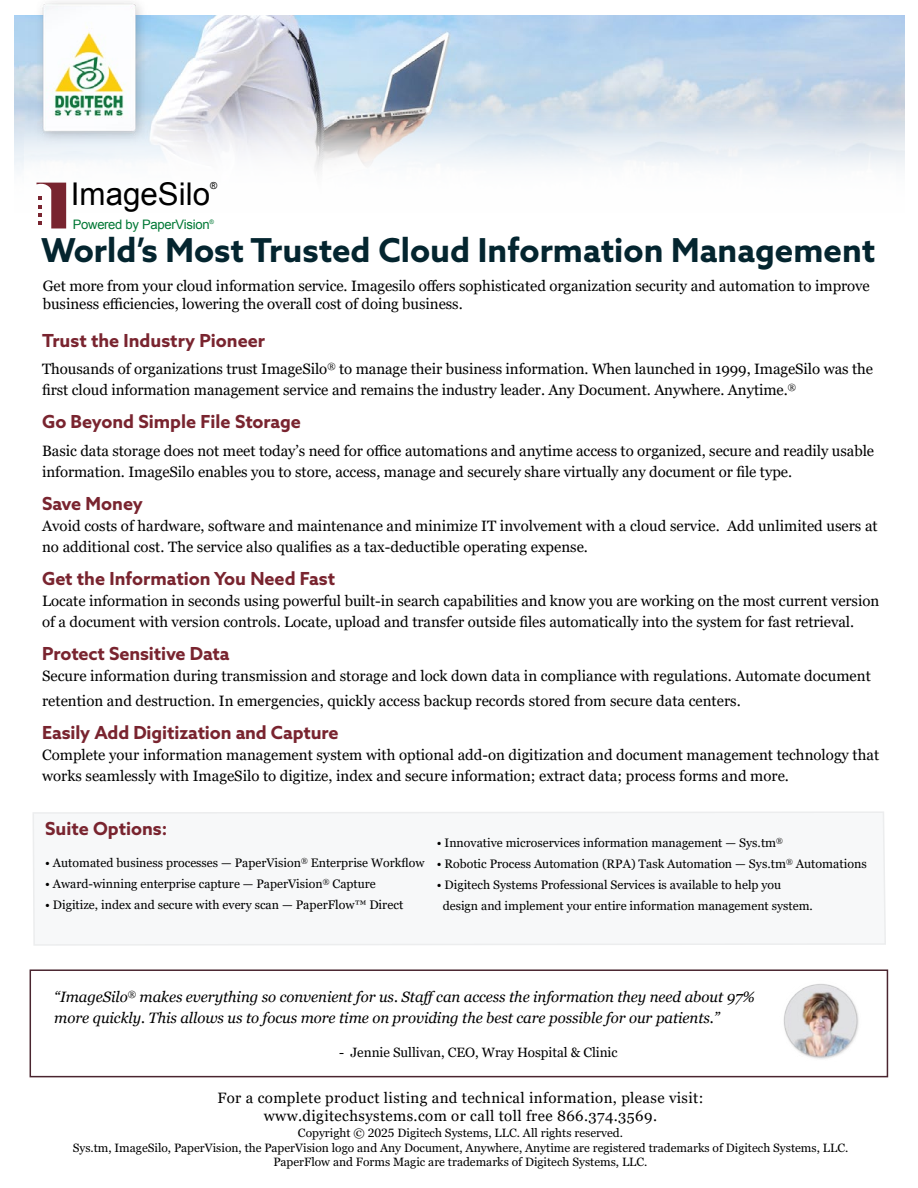
<style>
.page{position:relative;width:918px;height:1188px;background:#fff}
.page>*{position:absolute;margin:0;border:0;box-sizing:border-box;transform-origin:0 0}
.t1{font:700 33px "Azo Sans";color:#04252f}
.t2{font:31.35px "Arial";color:#000}
.t3{font:700 18px "Azo Sans";color:#79242f}
.t4{font:15px/21px "Georgia";letter-spacing:-.005em;color:#000}
.t5{font:italic 15px/21px "Georgia";letter-spacing:-.005em;color:#000}
.t6{font:15px/18px "Georgia";letter-spacing:.025em;color:#000;text-align:center}
.t7{font:13.5px "Georgia";letter-spacing:-.005em;color:#000}
.t8{font:13.05px "Arial";letter-spacing:-.02em;color:#007835}
.t9{font:12.3px/21px "Georgia";color:#000}
.t10{font:12px/14.4px "Georgia Pro";color:#000;text-align:center}
.t11{font:9.75px "Arial";color:#000}
.s1{font-size:12.45px}
</style>
<div class="page">
<img style="left:185px;top:15px;width:720px;height:85px">
<img style="left:185px;top:100px;width:720px;height:5px">
<img style="left:14px;top:105px;width:891px;height:124px">
<img style="left:14px;top:1px;width:171px;height:144px">
<svg style="left:33px;top:811px;width:853px;height:135px"></svg>
<div style="left:30px;top:969px;width:858px;height:108px;border:2px solid #4a252f"></div>
<svg style="left:37px;top:183px;width:29px;height:45px"></svg>
<img style="left:783px;top:984px;width:76px;height:75px">
<h2 class="t2" style="left:71px;top:174px;width:141px">ImageSilo</h2>
<p class="t11" style="left:210px;top:179px;width:9px">®</p>
<p class="t8" style="left:73px;top:216px;width:143px">Powered by PaperVision<sup>®</sup></p>
<h1 class="t1" style="left:41px;top:228px;width:836px">World’s Most Trusted Cloud Information Management</h1>
<p class="t4" style="left:43px;top:277px;width:829px;line-height:18px">Get more from your cloud information service. Imagesilo offers sophisticated organization security and automation to improve business efficiencies, lowering the overall cost of doing business.</p>
<p class="t3" style="left:42px;top:328px;width:225px">Trust the Industry Pioneer</p>
<p class="t4" style="left:42px;top:359px;width:833px">Thousands of organizations trust ImageSilo<sup>®</sup> to manage their business information. When launched in 1999, ImageSilo was the first cloud information management service and remains the industry leader. Any Document. Anywhere. Anytime.<sup>®</sup></p>
<p class="t3" style="left:42px;top:410px;width:260px">Go Beyond Simple File Storage</p>
<p class="t4" style="left:42px;top:440px;width:834px">Basic data storage does not meet today’s need for office automations and anytime access to organized, secure and readily usable information. ImageSilo enables you to store, access, manage and securely share virtually any document or file type.</p>
<p class="t3" style="left:42px;top:491px;width:102px">Save Money</p>
<p class="t4" style="left:42px;top:515px;width:837px">Avoid costs of hardware, software and maintenance and minimize IT involvement with a cloud service. Add unlimited users at no additional cost. The service also qualifies as a tax-deductible operating expense.</p>
<p class="t3" style="left:42px;top:566px;width:294px">Get the Information You Need Fast</p>
<p class="t4" style="left:42px;top:590px;width:839px">Locate information in seconds using powerful built-in search capabilities and know you are working on the most current version of a document with version controls. Locate, upload and transfer outside files automatically into the system for fast retrieval.</p>
<p class="t3" style="left:42px;top:641px;width:189px">Protect Sensitive Data</p>
<p class="t4" style="left:42px;top:663px;width:830px;line-height:25.5px">Secure information during transmission and storage and lock down data in compliance with regulations. Automate document retention and destruction. In emergencies, quickly access backup records stored from secure data centers.</p>
<p class="t3" style="left:42px;top:721px;width:298px">Easily Add Digitization and Capture</p>
<p class="t4" style="left:42px;top:745px;width:839px">Complete your information management system with optional add-on digitization and document management technology that works seamlessly with ImageSilo to digitize, index and secure information; extract data; process forms and more.</p>
<p class="t3" style="left:45px;top:817px;width:124px">Suite Options:</p>
<p class="t9" style="left:45px;top:852px;width:381px">• Automated business processes — PaperVision<sup>®</sup> Enterprise Workflow</p>
<p class="t9" style="left:45px;top:873px;width:332px">• Award-winning enterprise capture — PaperVision<sup>®</sup> Capture</p>
<p class="t9" style="left:45px;top:894px;width:360px">• Digitize, index and secure with every scan <span class="s1">— PaperFlow</span>™ <span class="s1">Direct</span></p>
<p class="t9" style="left:437px;top:833px;width:348px">• Innovative microservices information management <span class="s1">— Sys.tm</span><sup>®</sup></p>
<p class="t9" style="left:437px;top:854px;width:432px">• Robotic Process Automation (RPA) Task Automation <span class="s1">— Sys.tm</span><sup>®</sup> <span class="s1">Automations</span></p>
<p class="t9" style="left:443px;top:875px;width:372px;text-indent:-6px">• Digitech Systems Professional Services is available to help you design and implement your entire information management system.</p>
<p class="t5" style="left:54px;top:986px;width:702px">“ImageSilo<sup>®</sup> makes everything so convenient for us. Staffcan access the information they need about 97% more quickly. This allows us to focus more time on providing the best care possible for our patients.”</p>
<p class="t7" style="left:339px;top:1045px;width:280px">- Jennie Sullivan, CEO, Wray Hospital &amp; Clinic</p>
<p class="t6" style="left:217px;top:1089px;width:488px">For a complete product listing and technical information, please visit: www.digitechsystems.com or call toll free 866.374.3569.</p>
<p class="t10" style="left:73px;top:1127px;width:777px">Copyright © 2025 Digitech Systems, LLC. All rights reserved.<br>Sys.tm, ImageSilo, PaperVision, the PaperVision logo and Any Document, Anywhere, Anytime are registered trademarks of Digitech Systems, LLC.<br>PaperFlow and Forms Magic are trademarks of Digitech Systems, LLC.</p>
</div>
